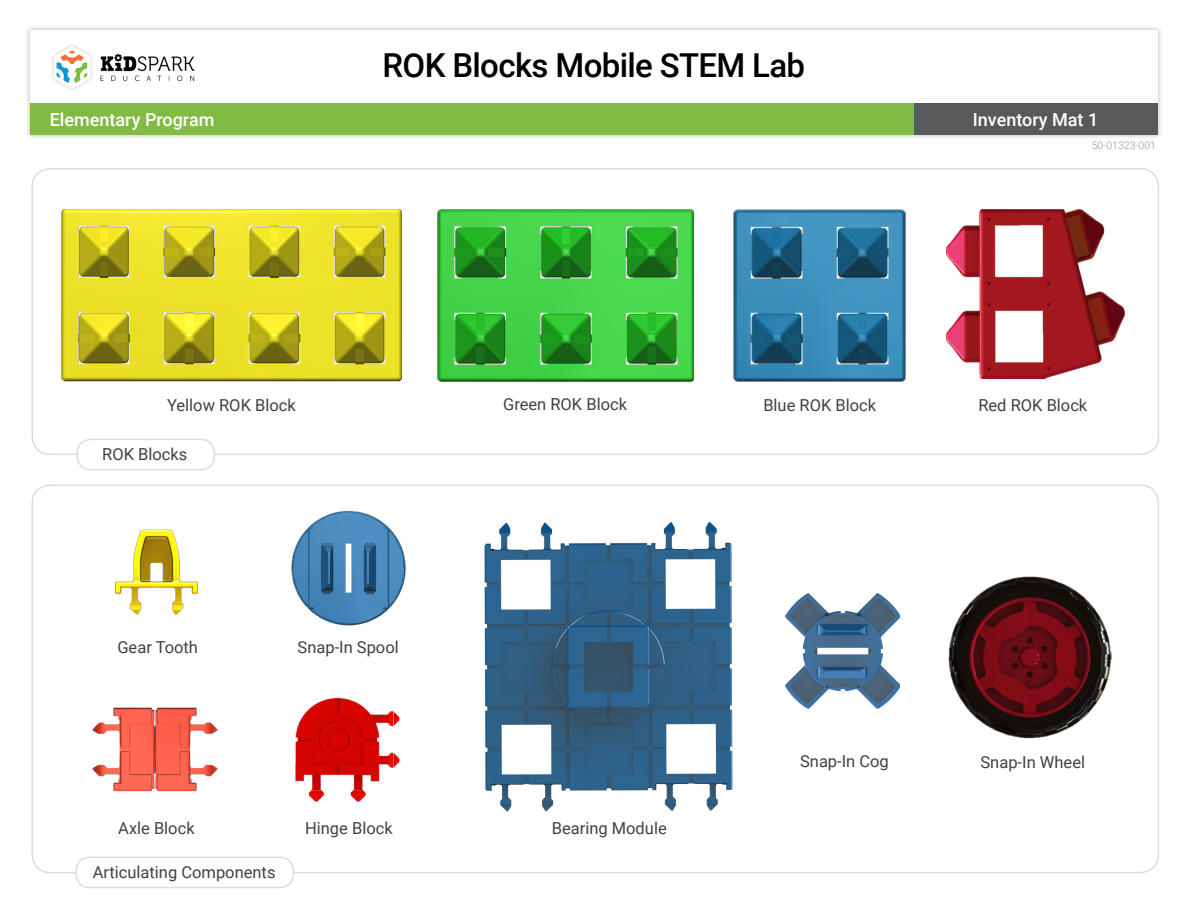
<style>
.page{position:relative;width:1188px;height:918px;background:#fff}
.page>*{position:absolute;margin:0;border:0;box-sizing:border-box;transform-origin:0 0}
.t1{font:500 33px "Roboto";letter-spacing:-.02em;color:#000}
.t2{font:500 18px "Roboto";color:#fff}
.t3{font:16.5px "Roboto";color:#414042}
.t4{font:300 10.5px "Roboto";color:#939598}
</style>
<div class="page">
<div style="left:25px;top:25px;width:1138px;height:115px;background:#000;opacity:.25"></div>
<div style="left:30px;top:30px;width:1128px;height:105px;background:#fff"></div>
<div style="left:913px;top:104px;width:245px;height:31px;background:#58595b"></div>
<img style="left:52px;top:45px;width:143px;height:45px">
<div style="left:30px;top:104px;width:883px;height:31px;background:#81bb43"></div>
<div style="left:32px;top:168px;width:1127px;height:287px;border:2px solid #dcddde;border-radius:18px"></div>
<img style="left:62px;top:209px;width:340px;height:173px">
<img style="left:947px;top:210px;width:178px;height:169px">
<img style="left:296px;top:697px;width:105px;height:105px">
<img style="left:785px;top:593px;width:115px;height:116px">
<img style="left:291px;top:510px;width:115px;height:116px">
<img style="left:115px;top:529px;width:83px;height:86px">
<img style="left:948px;top:576px;width:164px;height:163px">
<img style="left:484px;top:522px;width:249px;height:289px">
<div style="left:77px;top:439px;width:137px;height:31px;background:#fff;border-radius:14px"></div>
<div style="left:76px;top:439px;width:139px;height:31px;border:2px solid #dcddde;border-radius:14px"></div>
<div style="left:75px;top:856px;width:219px;height:32px;border:2px solid #dcddde;border-radius:14px"></div>
<img style="left:437px;top:209px;width:256px;height:173px">
<img style="left:734px;top:209px;width:172px;height:173px">
<img style="left:92px;top:707px;width:126px;height:85px">
<p class="t2" style="left:50px;top:107px;width:166px">Elementary Program</p>
<h1 class="t1" style="left:383px;top:42px;width:424px">ROK Blocks Mobile STEM Lab</h1>
<p class="t2" style="left:973px;top:107px;width:127px">Inventory Mat 1</p>
<p class="t4" style="left:1092px;top:138px;width:66px">50-01323-001</p>
<p class="t3" style="left:167px;top:393px;width:130px">Yellow ROK Block</p>
<p class="t3" style="left:503px;top:392px;width:126px">Green ROK Block</p>
<p class="t3" style="left:763px;top:393px;width:114px">Blue ROK Block</p>
<p class="t3" style="left:978px;top:393px;width:110px">Red ROK Block</p>
<p class="t3" style="left:102px;top:443px;width:87px">ROK Blocks</p>
<p class="t3" style="left:117px;top:635px;width:82px">Gear Tooth</p>
<p class="t3" style="left:298px;top:635px;width:103px">Snap-In Spool</p>
<p class="t3" style="left:118px;top:817px;width:78px">Axle Block</p>
<p class="t3" style="left:93px;top:860px;width:184px">Articulating Components</p>
<p class="t3" style="left:305px;top:817px;width:89px">Hinge Block</p>
<p class="t3" style="left:552px;top:817px;width:117px">Bearing Module</p>
<p class="t3" style="left:800px;top:750px;width:90px">Snap-In Cog</p>
<p class="t3" style="left:981px;top:750px;width:106px">Snap-In Wheel</p>
</div>
